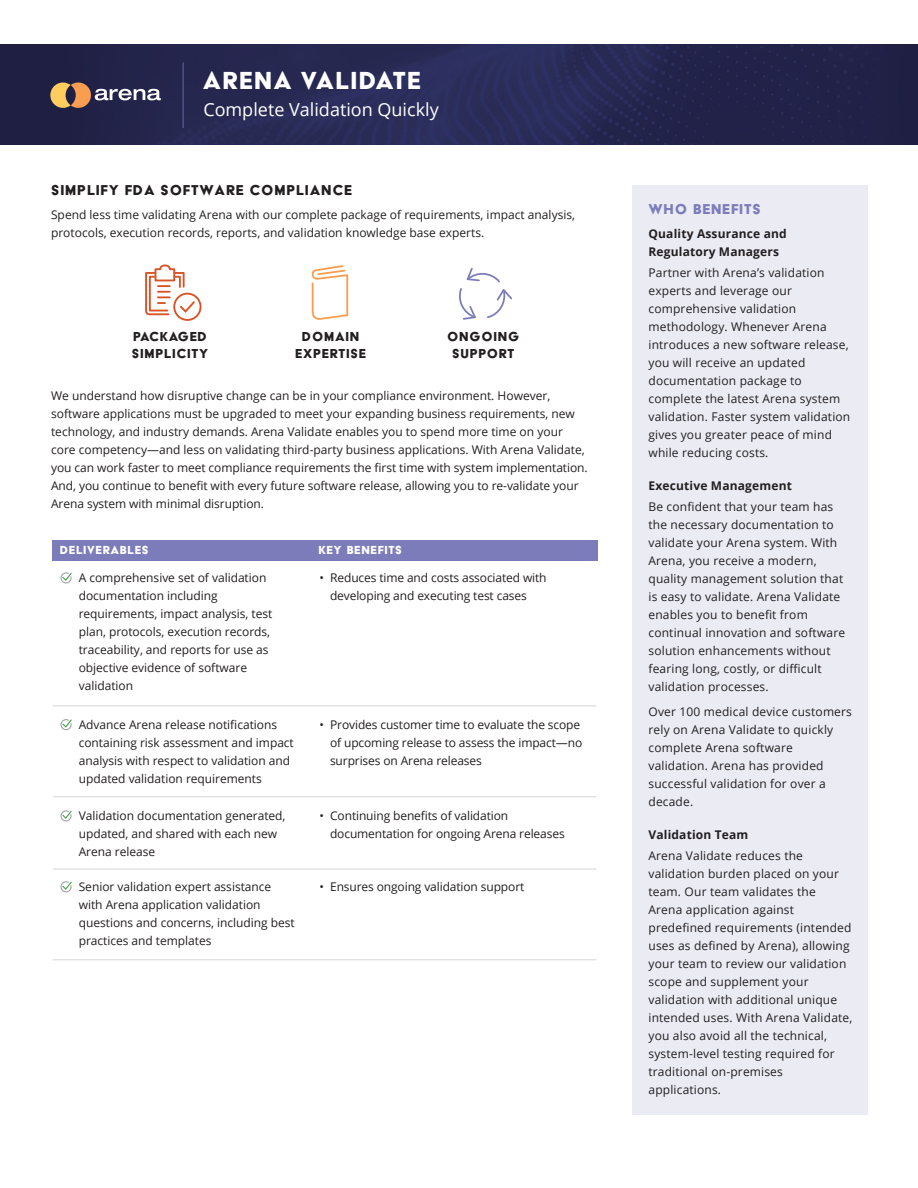
<style>
.page{position:relative;width:918px;height:1188px;background:#fff}
.page>*{position:absolute;margin:0;border:0;box-sizing:border-box;transform-origin:0 0}
.t1{font:28.5px "Acier BAT Text Solid";letter-spacing:.05em;color:#fff}
.t2{font:18px "Open Sans";color:#fff}
.t3{font:16.5px "Acier BAT Text Solid";letter-spacing:.05em;color:#231f20}
.t4{font:16.5px "Acier BAT Text Solid";letter-spacing:.05em;color:#7c7cbb}
.t5{font:15px/16.5px "Acier BAT Text Solid";letter-spacing:.05em;color:#231f20;text-align:center}
.t6{font:13.5px "Acier BAT Text Solid";letter-spacing:.05em;color:#fff}
.t7{font:12px/18px "Open Sans";color:#231f20}
.t8{font:700 12px/18px "Open Sans";letter-spacing:.015em;color:#231f20}
</style>
<div class="page">
<div style="left:632px;top:186px;width:235px;height:929px;background:#ebebf4"></div>
<div style="left:52px;top:540px;width:545px;height:20px;background:#7c7cbb"></div>
<svg style="left:60px;top:572px;width:12px;height:12px"></svg>
<hr style="left:53px;top:706px;width:543px;height:1px;background:#d3d6d8">
<svg style="left:60px;top:719px;width:12px;height:11px"></svg>
<hr style="left:53px;top:797px;width:543px;height:1px;background:#d3d6d8">
<svg style="left:60px;top:810px;width:12px;height:11px"></svg>
<hr style="left:53px;top:869px;width:543px;height:1px;background:#d3d6d8">
<svg style="left:60px;top:881px;width:12px;height:11px"></svg>
<hr style="left:53px;top:960px;width:543px;height:1px;background:#d3d6d8">
<div style="left:173px;top:293px;width:28px;height:28px;border:2px solid #da5326;border-radius:50%"></div>
<svg style="left:145px;top:264px;width:52px;height:52px"></svg>
<svg style="left:459px;top:267px;width:53px;height:53px"></svg>
<svg style="left:311px;top:265px;width:38px;height:55px"></svg>
<img style="left:0;top:45px;width:918px;height:99px">
<hr style="left:183px;top:63px;width:1px;height:65px;background:#7c7cbb">
<svg style="left:50px;top:83px;width:111px;height:25px;background:#786665"></svg>
<h1 class="t1" style="left:203px;top:66px;width:220px">ARENA VALIDATE</h1>
<h2 class="t2" style="left:203px;top:97px;width:237px">Complete Validation Quickly</h2>
<h3 class="t3" style="left:51px;top:181px;width:302px">SIMPLIFY FDA SOFTWARE COMPLIANCE</h3>
<p class="t7" style="left:51px;top:206px;width:526px">Spend less time validating Arena with our complete package of requirements, impact analysis, protocols, execution records, reports, and validation knowledge base experts.</p>
<p class="t5" style="left:132px;top:329px;width:78px;text-align:left">PACKAGED<br>SIMPLICITY</p>
<p class="t5" style="left:295px;top:329px;width:72px">DOMAIN<br>EXPERTISE</p>
<p class="t5" style="left:447px;top:329px;width:73px">ONGOING<br>SUPPORT</p>
<p class="t7" style="left:51px;top:386px;width:538px">We understand how disruptive change can be in your compliance environment. However, software applications must be upgraded to meet your expanding business requirements, new technology, and industry demands. Arena Validate enables you to spend more time on your core competency—and less on validating third-party business applications. With Arena Validate, you can work faster to meet compliance requirements the first time with system implementation.<br>And, you continue to benefit with every future software release, allowing you to re-validate your Arena system with minimal disruption.</p>
<p class="t6" style="left:60px;top:543px;width:90px">DELIVERABLES</p>
<p class="t6" style="left:318px;top:543px;width:85px">KEY BENEFITS</p>
<p class="t7" style="left:79px;top:568px;width:195px">A comprehensive set of validation documentation including requirements, impact analysis, test plan, protocols, execution records, traceability, and reports for use as objective evidence of software validation</p>
<p class="t7" style="left:330px;top:568px;width:218px;text-indent:-10px">• Reduces time and costs associated with developing and executing test cases</p>
<p class="t7" style="left:79px;top:715px;width:217px">Advance Arena release notifications containing risk assessment and impact analysis with respect to validation and updated validation requirements</p>
<p class="t7" style="left:330px;top:715px;width:254px;text-indent:-10px">• Provides customer time to evaluate the scope of upcoming release to assess the impact—no surprises on Arena releases</p>
<p class="t7" style="left:79px;top:806px;width:208px">Validation documentation generated, updated, and shared with each new<br>Arena release</p>
<p class="t7" style="left:330px;top:806px;width:236px;text-indent:-10px">• Continuing benefits of validation documentation for ongoing Arena releases</p>
<p class="t7" style="left:79px;top:877px;width:217px">Senior validation expert assistance with Arena application validation questions and concerns, including best practices and templates</p>
<p class="t7" style="left:320px;top:877px;width:206px">• Ensures ongoing validation support</p>
<h3 class="t4" style="left:649px;top:200px;width:114px">WHO BENEFITS</h3>
<p class="t8" style="left:649px;top:224px;width:140px">Quality Assurance and<br>Regulatory Managers</p>
<p class="t7" style="left:649px;top:263px;width:203px">Partner with Arena’s validation experts and leverage our comprehensive validation methodology. Whenever Arena introduces a new software release, you will receive an updated documentation package to complete the latest Arena system validation. Faster system validation gives you greater peace of mind while reducing costs.</p>
<p class="t8" style="left:649px;top:476px;width:145px">Executive Management</p>
<p class="t7" style="left:649px;top:497px;width:198px">Be confident that your team has the necessary documentation to validate your Arena system. With<br>Arena, you receive a modern, quality management solution that is easy to validate. Arena Validate enables you to benefit from continual innovation and software solution enhancements without fearing long, costly, or difficult validation processes.</p>
<p class="t7" style="left:649px;top:703px;width:205px">Over 100 medical device customers rely on Arena Validate to quickly complete Arena software validation. Arena has provided successful validation for over a decade.</p>
<p class="t8" style="left:649px;top:826px;width:101px">Validation Team</p>
<p class="t7" style="left:649px;top:847px;width:205px">Arena Validate reduces the validation burden placed on your team. Our team validates the<br>Arena application against predefined requirements (intended uses as defined by Arena), allowing your team to review our validation scope and supplement your validation with additional unique intended uses. With Arena Validate, you also avoid all the technical, system-level testing required for traditional on-premises applications.</p>
</div>
